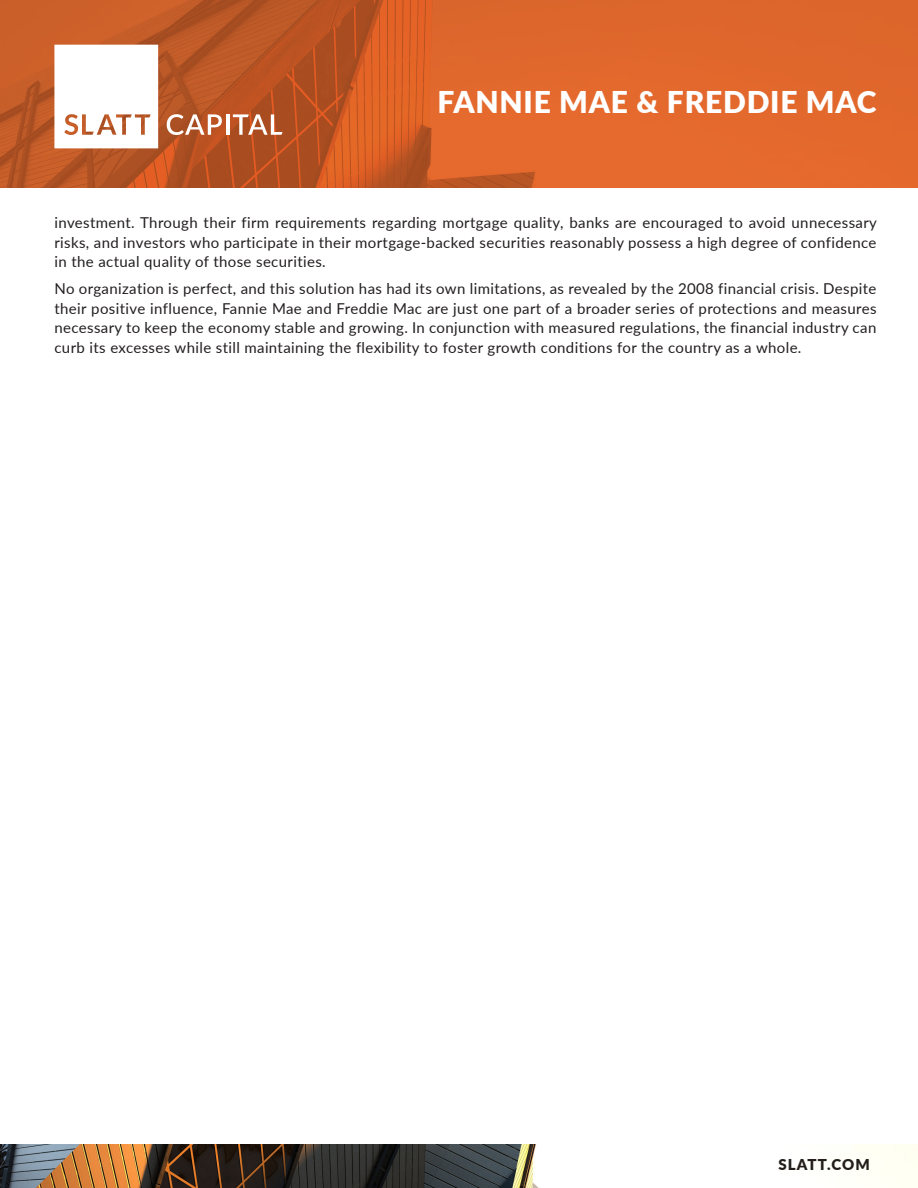
<style>
.page{position:relative;width:918px;height:1188px;background:#fff}
.page>*{position:absolute;margin:0;border:0;box-sizing:border-box;transform-origin:0 0}
.t1{font:900 30px "Lato";letter-spacing:.025em;color:#fff}
.t2{font:15px/19.5px "Lato";letter-spacing:.025em;color:#231f20;text-align:justify}
.t3{font:900 15px "Lato";letter-spacing:.075em;color:#241e1b}
</style>
<div class="page">
<img style="left:0;top:1145px;width:918px;height:43px">
<svg style="left:0;top:0;width:918px;height:187px;fill:#df662c"></svg>
<svg style="left:54px;top:45px;width:104px;height:103px"></svg>
<svg style="left:167px;top:114px;width:55px;height:21px"></svg>
<hr style="left:226px;top:114px;width:3px;height:21px;background:#fff">
<svg style="left:233px;top:114px;width:50px;height:21px"></svg>
<h1 class="t1" style="left:438px;top:80px;width:441px">FANNIE MAE &amp; FREDDIE MAC</h1>
<p class="t2" style="left:54px;top:212px;width:824px">investment. Through their firm requirements regarding mortgage quality, banks are encouraged to avoid unnecessary risks, and investors who participate in their mortgage-backed securities reasonably possess a high degree of confidence in the actual quality of those securities.</p>
<p class="t2" style="left:54px;top:278px;width:824px">No organization is perfect, and this solution has had its own limitations, as revealed by the 2008 financial crisis. Despite their positive influence, Fannie Mae and Freddie Mac are just one part of a broader series of protections and measures necessary to keep the economy stable and growing. In conjunction with measured regulations, the financial industry can curb its excesses while still maintaining the flexibility to foster growth conditions for the country as a whole.</p>
<p class="t3" style="left:778px;top:1153px;width:93px">SLATT.COM</p>
</div>
